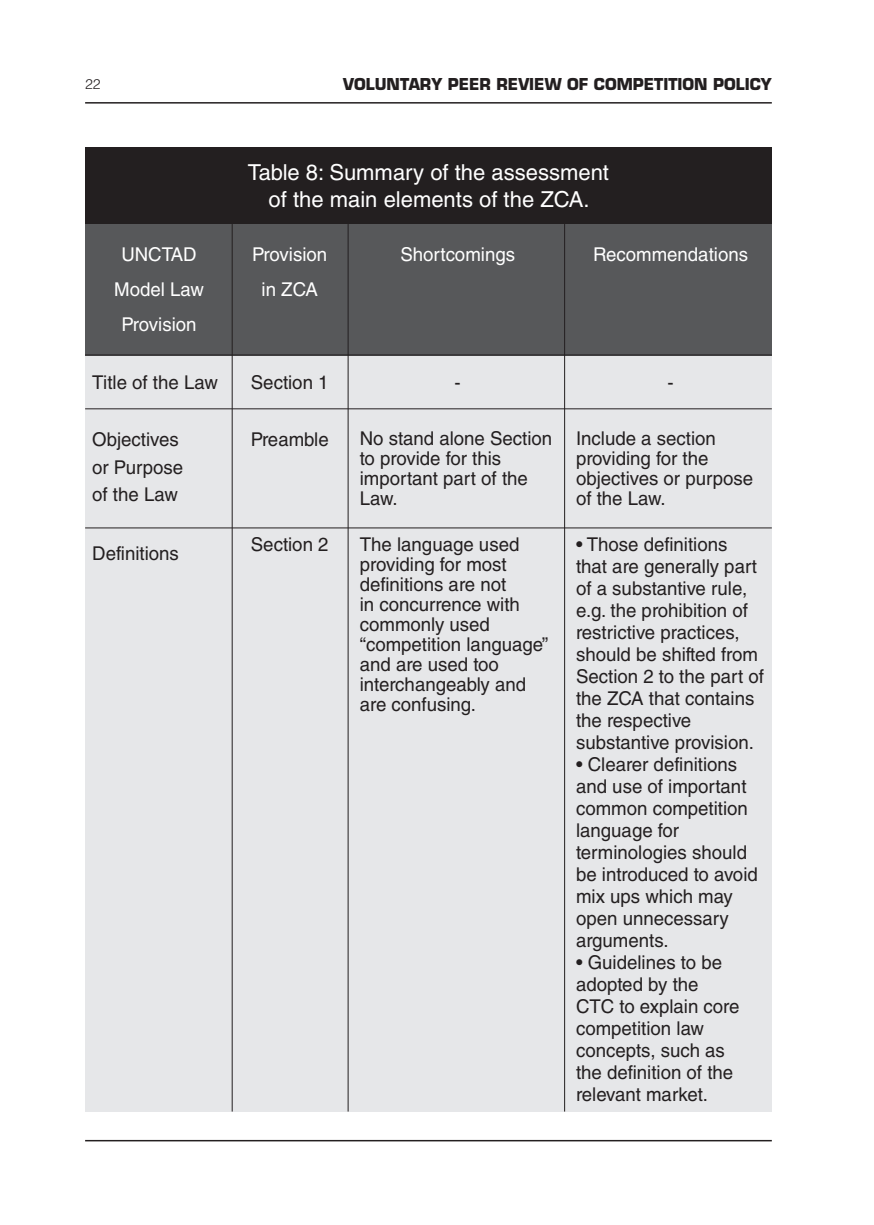
<style>
.page{position:relative;width:874px;height:1225px;background:#fff}
.page>*{position:absolute;margin:0;border:0;box-sizing:border-box;transform-origin:0 0}
.t1{font:22px/26.6px "Helvetica LT Std";color:#fff;text-align:center}
.t2{font:19px/22px "Helvetica LT Std";color:#231f20}
.t3{font:19px/35.4px "Helvetica LT Std";color:#fff;text-align:center}
.t4{font:700 16px "Eurostile LT Std";color:#231f20;scale:.96 1}
.t5{font:300 14px "Helvetica LT Std";color:#231f20}
</style>
<div class="page">
<hr style="left:85px;top:102px;width:686px;height:2px;background:#231f20">
<hr style="left:85px;top:1140px;width:686px;height:1px;background:#231f20">
<div style="left:85px;top:147px;width:686px;height:964px;background:#e6e7e9"></div>
<div style="left:85px;top:224px;width:686px;height:131px;background:#57585a"></div>
<div style="left:85px;top:147px;width:686px;height:77px;background:#231f20"></div>
<hr style="left:231px;top:224px;width:1px;height:887px;background:#231f20">
<hr style="left:347px;top:224px;width:1px;height:887px;background:#231f20">
<hr style="left:564px;top:224px;width:1px;height:887px;background:#231f20">
<hr style="left:85px;top:354px;width:686px;height:1px;background:#231f20">
<hr style="left:85px;top:408px;width:686px;height:1px;background:#231f20">
<hr style="left:85px;top:527px;width:686px;height:1px;background:#231f20">
<p class="t5" style="left:85px;top:76px;width:17px">22</p>
<p class="t4" style="left:343px;top:74px;width:448px">VOLUNTARY PEER REVIEW OF COMPETITION POLICY</p>
<p class="t3" style="left:114px;top:236px;width:91px">UNCTAD<br>Model Law<br>Provision</p>
<p class="t2" style="left:92px;top:371px;width:127px">Title of the Law</p>
<p class="t2" style="left:92px;top:426px;width:92px;line-height:27.4px">Objectives or Purpose of the Law</p>
<p class="t2" style="left:92px;top:542px;width:88px">Definitions</p>
<p class="t1" style="left:248px;top:159px;width:362px">Table 8: Summary of the assessment of the main elements of the ZCA.</p>
<p class="t3" style="left:252px;top:236px;width:76px">Provision in ZCA</p>
<p class="t2" style="left:251px;top:371px;width:79px">Section 1</p>
<p class="t2" style="left:250px;top:428px;width:79px">Preamble</p>
<p class="t2" style="left:251px;top:533px;width:79px">Section 2</p>
<p class="t3" style="left:400px;top:236px;width:116px">Shortcomings</p>
<p class="t3" style="left:592px;top:236px;width:156px">Recommendations</p>
<p class="t2" style="left:454px;top:371px;width:8px">-</p>
<p class="t2" style="left:359px;top:428px;width:194px;line-height:20px">No stand alone Section to provide for this important part of the<br>Law.</p>
<p class="t2" style="left:359px;top:534px;width:190px;line-height:20px">The language used providing for most definitions are not<br>in concurrence with commonly used “competition language” and are used too interchangeably and are confusing.</p>
<p class="t2" style="left:667px;top:371px;width:8px">-</p>
<p class="t2" style="left:575px;top:428px;width:179px;line-height:20px">Include a section providing for the objectives or purpose of the Law.</p>
<p class="t2" style="left:575px;top:533px;width:189px">• Those definitions<br>that are generally part of a substantive rule, e.g. the prohibition of restrictive practices, should be shifted from<br>Section 2 to the part of the ZCA that contains the respective substantive provision.</p>
<p class="t2" style="left:575px;top:753px;width:183px">• Clearer definitions and use of important common competition language for terminologies should be introduced to avoid mix ups which may open unnecessary arguments.</p>
<p class="t2" style="left:575px;top:951px;width:165px">• Guidelines to be adopted by the<br>CTC to explain core competition law concepts, such as the definition of the relevant market.</p>
</div>
